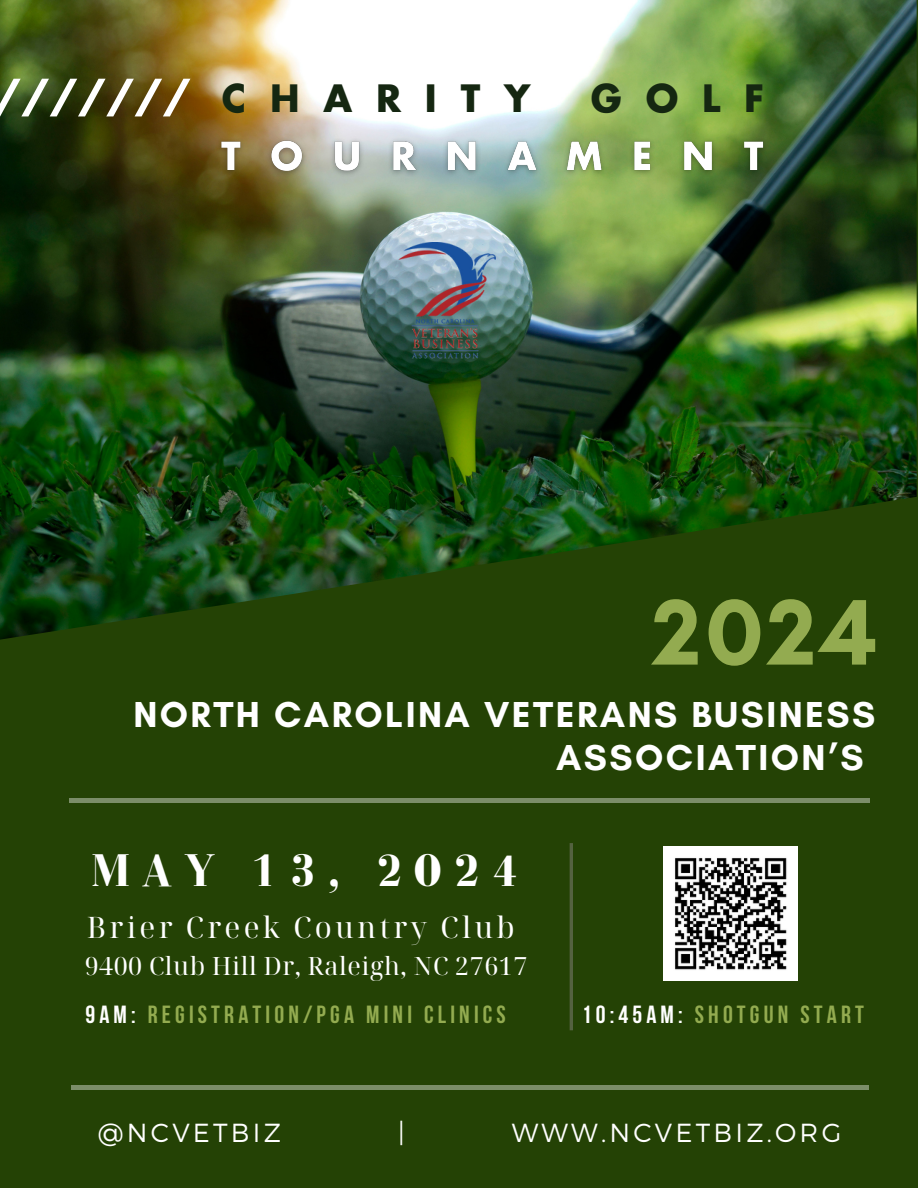
<style>
.page{position:relative;width:918px;height:1188px;background:#244205}
.page>*{position:absolute;margin:0;border:0;box-sizing:border-box;transform-origin:0 0}
.t1{font:700 94.8px "Glacial Indifference";color:#93ab50}
.t2{font:700 47.1px "Bodoni FLF";letter-spacing:.23em;color:#fff}
.t3{font:700 36.9px "Futura LT Pro";letter-spacing:.645em;color:#152711}
.t4{font:700 36.75px/42.8px "Glacial Indifference";letter-spacing:.065em;color:#fff}
.t5{font:29.55px "Noto Serif Display";letter-spacing:.11em;color:#fff}
.t6{font:300 26.1px "Montserrat";letter-spacing:.125em;color:#fff}
.t7{font:25.05px "Noto Serif Display";letter-spacing:.02em;color:#fff}
.t8{font:700 24.75px "Bebas Neue";letter-spacing:.17em;color:#93ab50}
.s1{color:#fff}
</style>
<div class="page">
<img style="left:0;top:0;width:917px;height:640px">
<svg style="left:0;top:79px;width:190px;height:37px;background:#74734b"></svg>
<hr style="left:69px;top:799px;width:801px;height:3px;background:#fff">
<hr style="left:71px;top:1086px;width:798px;height:3px;background:#fff">
<img style="left:663px;top:846px;width:134px;height:134px">
<hr style="left:570px;top:843px;width:3px;height:187px;background:#546240">
<img style="left:213px;top:132px;width:580px;height:50px">
<img style="left:392px;top:243px;width:104px;height:145px">
<p class="t3" style="left:222px;top:82px;width:310px">CHARITY</p>
<p class="t3" style="left:591px;top:82px;width:175px">GOLF</p>
<p class="t1" style="left:652px;top:575px;width:227px">2024</p>
<h2 class="t4" style="left:556px;top:693px;width:321px;text-indent:-423px">NORTH CAROLINA VETERANS BUSINESS<br>ASSOCIATION’S</h2>
<h3 class="t2" style="left:91px;top:844px;width:429px">MAY 13, 2024</h3>
<p class="t5" style="left:87px;top:906px;width:429px">Brier Creek Country Club</p>
<h1 class="t7" style="left:85px;top:948px;width:444px">9400 Club Hill Dr, Raleigh, NC 27617</h1>
<h3 class="t8" style="left:85px;top:1005px;width:422px"><span class="s1">9AM:</span> REGISTRATION/PGA MINI CLINICS</h3>
<h3 class="t8" style="left:582px;top:1005px;width:284px"><span class="s1">10:45AM:</span> SHOTGUN START</h3>
<p class="t6" style="left:98px;top:1116px;width:185px">@NCVETBIZ</p>
<p class="t6" style="left:398px;top:1116px;width:8px">|</p>
<p class="t6" style="left:512px;top:1116px;width:331px">WWW.NCVETBIZ.ORG</p>
</div>
